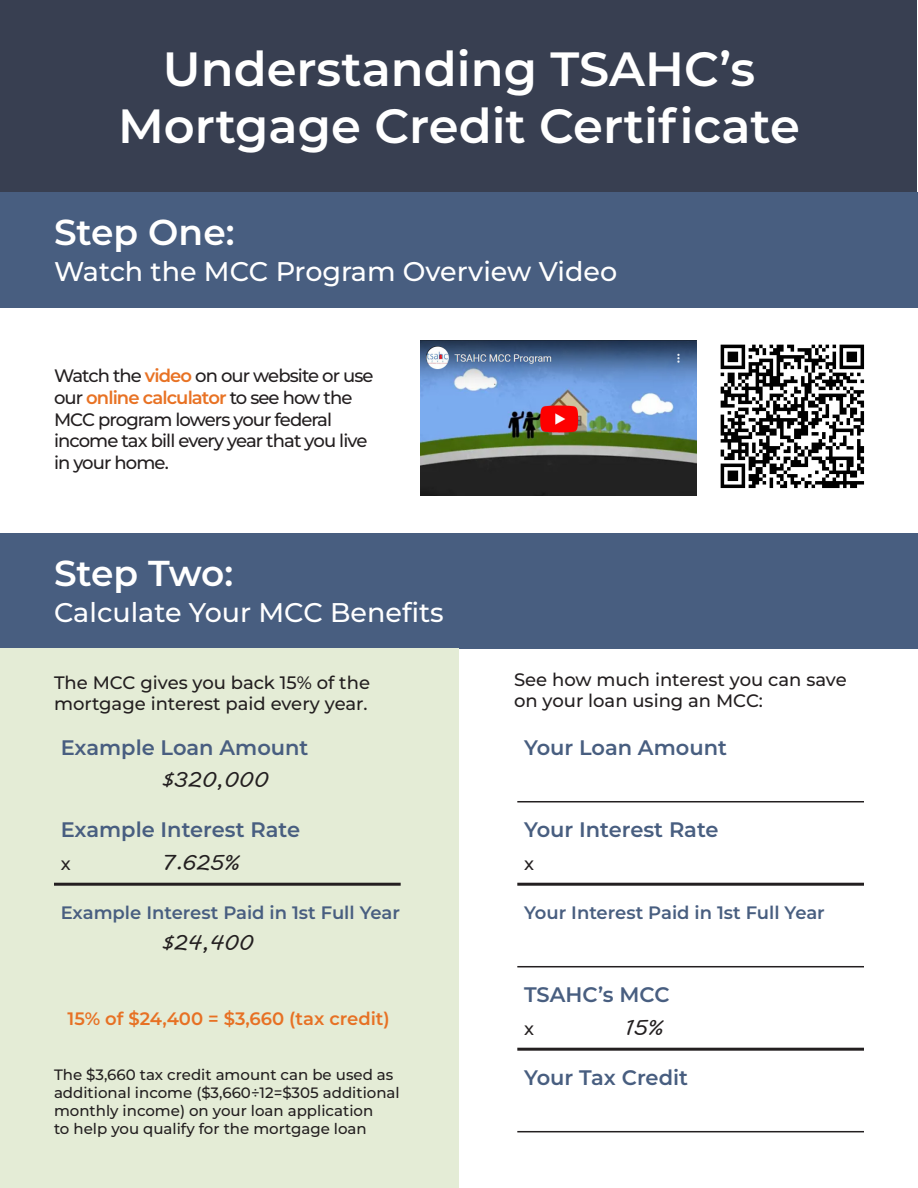
<style>
.page{position:relative;width:918px;height:1188px;background:#fff}
.page>*{position:absolute;margin:0;border:0;box-sizing:border-box;transform-origin:0 0}
.t1{font:600 48px "Montserrat";color:#fff}
.t2{font:600 36px "Montserrat";color:#fff}
.t3{font:500 27px "Montserrat";color:#fff}
.t4{font:600 21px "Montserrat";color:#485e80}
.t5{font:21px "MV Boli";color:#231f20}
.t6{font:500 18px/21.6px "Montserrat";letter-spacing:-.05em;color:#231f20}
.t7{font:500 18px/21.6px "Montserrat";color:#231f20}
.t8{font:600 18px "Montserrat";color:#485e80}
.t9{font:600 18px "Montserrat";color:#e77124}
.t10{font:500 18px "Montserrat";letter-spacing:-.02em;color:#231f20}
.t11{font:500 15px/18px "Montserrat";color:#231f20}
.s1{font-weight:600;color:#e87224}
</style>
<div class="page">
<div style="left:1px;top:1px;width:916px;height:191px;background:#383f51"></div>
<img style="left:420px;top:341px;width:277px;height:154px">
<div style="left:0;top:533px;width:918px;height:115px;background:#485e80"></div>
<div style="left:0;top:648px;width:459px;height:540px;background:#e4ecd6"></div>
<hr style="left:54px;top:883px;width:347px;height:3px;background:#231f20">
<hr style="left:517px;top:883px;width:347px;height:3px;background:#231f20">
<hr style="left:517px;top:801px;width:347px;height:1px;background:#231f20">
<hr style="left:517px;top:966px;width:347px;height:1px;background:#231f20">
<hr style="left:517px;top:1048px;width:347px;height:3px;background:#231f20">
<hr style="left:517px;top:1131px;width:347px;height:1px;background:#231f20">
<div style="left:0;top:192px;width:918px;height:116px;background:#485e80"></div>
<img style="left:720px;top:344px;width:145px;height:145px">
<p class="t1" style="left:163px;top:35px;width:594px">Understanding TSAHC’s</p>
<p class="t1" style="left:118px;top:92px;width:683px">Mortgage Credit Certificate</p>
<p class="t2" style="left:54px;top:207px;width:182px">Step One:</p>
<p class="t3" style="left:54px;top:253px;width:565px">Watch the MCC Program Overview Video</p>
<p class="t6" style="left:54px;top:365px;width:321px">Watch the <span class="s1">video</span> on our website or use our <span class="s1">online calculator</span> to see how the<br>MCC program lowers your federal income tax bill every year that you live in your home.</p>
<p class="t2" style="left:54px;top:547px;width:181px">Step Two:</p>
<p class="t3" style="left:54px;top:593px;width:391px">Calculate Your MCC Benefits</p>
<p class="t7" style="left:54px;top:671px;width:318px">The MCC gives you back 15% of the mortgage interest paid every year.</p>
<p class="t4" style="left:61px;top:733px;width:249px">Example Loan Amount</p>
<p class="t5" style="left:162px;top:765px;width:108px">$320,000</p>
<p class="t4" style="left:61px;top:815px;width:241px">Example Interest Rate</p>
<p class="t10" style="left:61px;top:851px;width:11px">x</p>
<p class="t5" style="left:162px;top:848px;width:79px">7.625%</p>
<p class="t8" style="left:61px;top:900px;width:341px">Example Interest Paid in 1st Full Year</p>
<p class="t5" style="left:162px;top:929px;width:93px">$24,400</p>
<p class="t9" style="left:68px;top:1006px;width:324px">15% of $24,400 = $3,660 (tax credit)</p>
<p class="t11" style="left:54px;top:1065px;width:347px">The $3,660 tax credit amount can be used as additional income ($3,660÷12=$305 additional monthly income) on your loan application<br>to help you qualify for the mortgage loan</p>
<p class="t7" style="left:514px;top:668px;width:334px">See how much interest you can save on your loan using an MCC:</p>
<p class="t4" style="left:524px;top:733px;width:204px">Your Loan Amount</p>
<p class="t4" style="left:524px;top:815px;width:196px">Your Interest Rate</p>
<p class="t10" style="left:524px;top:851px;width:11px">x</p>
<p class="t8" style="left:524px;top:900px;width:302px">Your Interest Paid in 1st Full Year</p>
<p class="t4" style="left:524px;top:980px;width:147px">TSAHC’s MCC</p>
<p class="t10" style="left:524px;top:1016px;width:11px">x</p>
<p class="t5" style="left:625px;top:1013px;width:39px">15%</p>
<p class="t4" style="left:524px;top:1063px;width:166px">Your Tax Credit</p>
</div>
